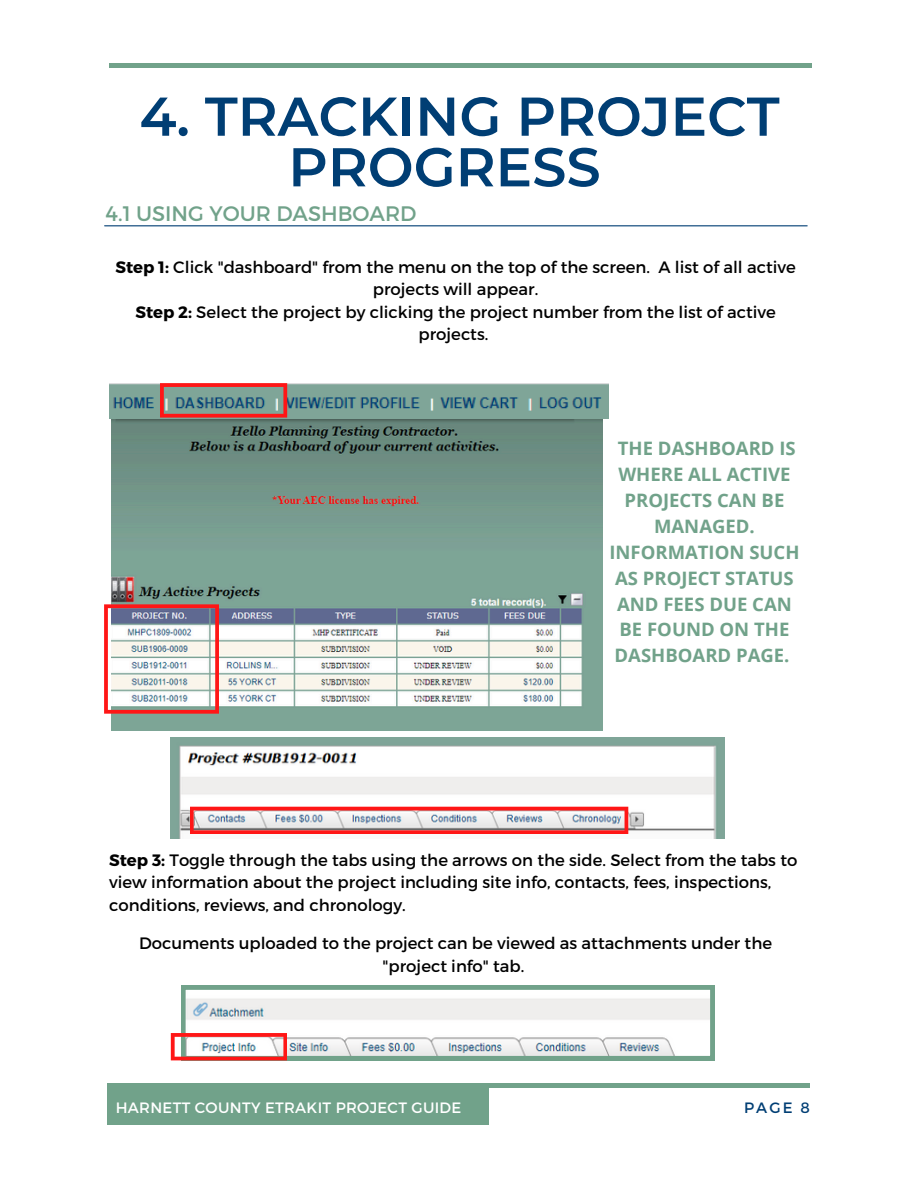
<style>
.page{position:relative;width:918px;height:1188px;background:#fff}
.page>*{position:absolute;margin:0;border:0;box-sizing:border-box;transform-origin:0 0}
.t1{font:600 54.6px/50.7px "Montserrat";color:#003e74;text-align:center}
.t2{font:21px "Montserrat";color:#71a28a}
.t3{font:700 18.45px/25.8px "Open Sans";color:#71a28a;text-align:center}
.t4{font:16.5px/22.5px "Montserrat";color:#000;text-align:center}
.t5{font:15px "Montserrat";letter-spacing:.02em;color:#fff}
.t6{font:15px "Montserrat";color:#003e74}
.s1{font-weight:700}
</style>
<div class="page">
<hr style="left:109px;top:64px;width:703px;height:3px;background:#71a28a">
<hr style="left:107px;top:1084px;width:703px;height:3px;background:#71a28a">
<div style="left:107px;top:1084px;width:382px;height:41px;background:#71a28a"></div>
<hr style="left:105px;top:225px;width:702px;height:1px;background:#003e74">
<img style="left:112px;top:418px;width:490px;height:312px">
<img style="left:109px;top:383px;width:500px;height:35px">
<svg style="left:160px;top:383px;width:127px;height:35px"></svg>
<img style="left:171px;top:737px;width:553px;height:102px">
<img style="left:104px;top:604px;width:115px;height:110px">
<svg style="left:190px;top:807px;width:438px;height:27px"></svg>
<svg style="left:171px;top:985px;width:543px;height:75px"></svg>
<p class="t1" style="left:139px;top:91px;width:642px">4. TRACKING PROJECT<br>PROGRESS</p>
<h3 class="t2" style="left:106px;top:199px;width:313px">4.1 USING YOUR DASHBOARD</h3>
<p class="t4" style="left:115px;top:255px;width:682px"><span class="s1">Step 1:</span> Click "dashboard" from the menu on the top of the screen. A list of all active projects will appear.</p>
<p class="t4" style="left:135px;top:300px;width:642px"><span class="s1">Step 2:</span> Select the project by clicking the project number from the list of active projects.</p>
<p class="t3" style="left:609px;top:435px;width:192px">THE DASHBOARD IS<br>WHERE ALL ACTIVE<br>PROJECTS CAN BE<br>MANAGED.<br>INFORMATION SUCH<br>AS PROJECT STATUS<br>AND FEES DUE CAN<br>BE FOUND ON THE<br>DASHBOARD PAGE.</p>
<p class="t4" style="left:109px;top:848px;width:690px;text-align:left"><span class="s1">Step 3:</span> Toggle through the tabs using the arrows on the side. Select from the tabs to view information about the project including site info, contacts, fees, inspections, conditions, reviews, and chronology.</p>
<p class="t4" style="left:139px;top:931px;width:634px">Documents uploaded to the project can be viewed as attachments under the "project info" tab.</p>
<h4 class="t5" style="left:116px;top:1098px;width:347px">HARNETT COUNTY ETRAKIT PROJECT GUIDE</h4>
<p class="t6" style="left:744px;top:1098px;width:67px">PAGE 8</p>
</div>
